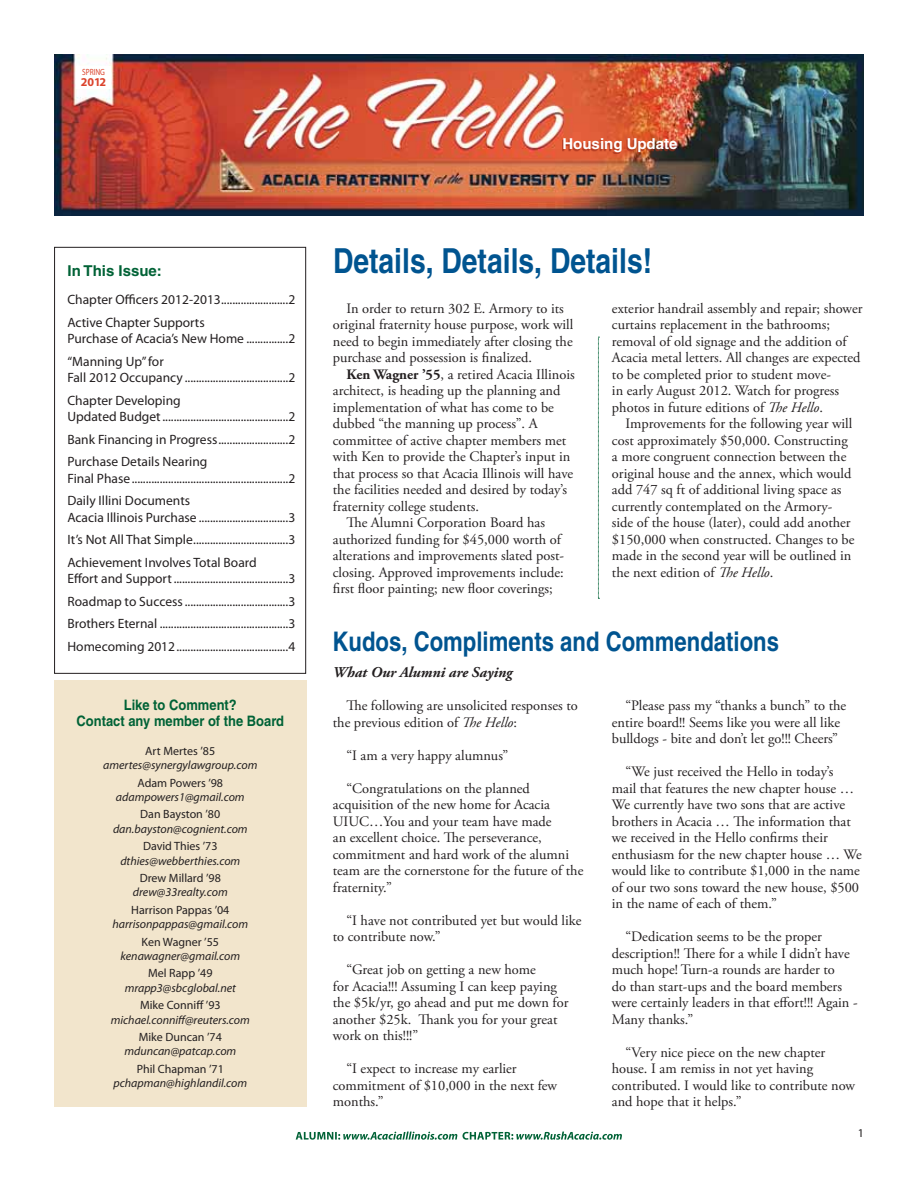
<style>
.page{position:relative;width:918px;height:1188px;background:#fff}
.page>*{position:absolute;margin:0;border:0;box-sizing:border-box;transform-origin:0 0}
.t1{font:700 condensed 34.5px "Helvetica";color:#005490}
.t2{font:700 condensed 27px "Helvetica";color:#005490}
.t3{font:italic 700 15px "Adobe Garamond Pro";color:#231f20}
.t4{font:700 15px "Helvetica";color:#fff}
.t5{font:700 15px "Helvetica";color:#006236}
.t6{font:14.4px/16.5px "Adobe Garamond Pro";color:#231f20}
.t7{font:700 14.4px/16.5px "Helvetica";color:#006236;text-align:center;scale:.9 1}
.t8{font:13.5px/22.5px "Myriad Pro";color:#231f20}
.t9{font:italic 12px "Myriad Pro";color:#231f20}
.t10{font:12px "Myriad Pro";color:#231f20}
.t11{font:700 12px "Myriad Pro";color:#db432c}
.t12{font:9px "Myriad Pro";color:#db432c;scale:.82 1}
.s1{font-weight:700}
.s2{font-style:italic}
</style>
<div class="page">
<img style="left:54px;top:54px;width:810px;height:162px">
<div style="left:77px;top:66px;width:34px;height:22px;background:#fff"></div>
<svg style="left:598px;top:337px;width:1px;height:262px"></svg>
<svg style="left:296px;top:1132px;width:326px;height:8px"></svg>
<div style="left:54px;top:680px;width:252px;height:427px;background:#f2e5cc"></div>
<div style="left:562px;top:140px;width:114px;height:14px;background:#a22f1b;opacity:.75"></div>
<div style="left:54px;top:247px;width:252px;height:427px;border:1px solid #231f20"></div>
<p class="t12" style="left:82px;top:67px;width:29px">SPRING</p>
<p class="t11" style="left:81px;top:74px;width:27px">2012</p>
<p class="t4" style="left:562px;top:134px;width:117px">Housing Update</p>
<p class="t5" style="left:68px;top:261px;width:96px">In This Issue:</p>
<p class="t8" style="left:68px;top:288px;width:230px">Chapter Officers 2012-2013........................2<br>Active Chapter Supports</p>
<p class="t8" style="left:68px;top:327px;width:230px">Purchase of Acacia’s New Home ...............2 “Manning Up” for</p>
<p class="t8" style="left:68px;top:366px;width:230px">Fall 2012 Occupancy .....................................2<br>Chapter Developing</p>
<p class="t8" style="left:68px;top:405px;width:230px;text-align:justify">Updated Budget.............................................2<br>Bank Financing in Progress.........................2<br>Purchase Details Nearing</p>
<p class="t8" style="left:68px;top:467px;width:230px">Final Phase........................................................2<br>Daily Illini Documents</p>
<p class="t8" style="left:68px;top:506px;width:230px;text-align:justify">Acacia Illinois Purchase ................................3<br>It’s Not All That Simple..................................3<br>Achievement Involves Total Board</p>
<p class="t8" style="left:68px;top:567px;width:230px;text-align:justify">Effort and Support.........................................3<br>Roadmap to Success.....................................3<br>Brothers Eternal ..............................................3<br>Homecoming 2012........................................4</p>
<p class="t7" style="left:77px;top:696px;width:232px">Like to Comment?<br>Contact any member of the Board</p>
<p class="t10" style="left:145px;top:743px;width:71px">Art Mertes ’85</p>
<p class="t9" style="left:103px;top:758px;width:156px">amertes@synergylawgroup.com</p>
<p class="t10" style="left:137px;top:775px;width:87px">Adam Powers ’98</p>
<p class="t9" style="left:116px;top:790px;width:130px">adampowers1@gmail.com</p>
<p class="t10" style="left:140px;top:807px;width:81px">Dan Bayston ’80</p>
<p class="t9" style="left:113px;top:821px;width:136px">dan.bayston@cognient.com</p>
<p class="t10" style="left:143px;top:839px;width:76px">David Thies ’73</p>
<p class="t9" style="left:120px;top:853px;width:121px">dthies@webberthies.com</p>
<p class="t10" style="left:140px;top:871px;width:83px">Drew Millard ’98</p>
<p class="t9" style="left:133px;top:885px;width:96px">drew@33realty.com</p>
<p class="t10" style="left:131px;top:902px;width:100px">Harrison Pappas ’04</p>
<p class="t9" style="left:112px;top:917px;width:137px">harrisonpappas@gmail.com</p>
<p class="t10" style="left:142px;top:934px;width:79px">Ken Wagner ’55</p>
<p class="t9" style="left:121px;top:949px;width:121px">kenawagner@gmail.com</p>
<p class="t10" style="left:148px;top:966px;width:66px">Mel Rapp ’49</p>
<p class="t9" style="left:125px;top:980px;width:113px">mrapp3@sbcglobal.net</p>
<p class="t10" style="left:140px;top:998px;width:82px">Mike Conniff ’93</p>
<p class="t9" style="left:111px;top:1012px;width:141px">michael.conniff@reuters.com</p>
<p class="t10" style="left:139px;top:1030px;width:85px">Mike Duncan ’74</p>
<p class="t9" style="left:124px;top:1044px;width:113px">mduncan@patcap.com</p>
<p class="t10" style="left:137px;top:1061px;width:89px">Phil Chapman ’71</p>
<p class="t9" style="left:113px;top:1076px;width:135px">pchapman@highlandil.com</p>
<h1 class="t1" style="left:333px;top:240px;width:321px">Details, Details, Details!</h1>
<p class="t6" style="left:333px;top:300px;width:242px;text-indent:13px">In order to return 302 E. Armory to its original fraternity house purpose, work will need to begin immediately after closing the purchase and possession is finalized.</p>
<p class="t6" style="left:346px;top:366px;width:230px"><span class="s1">Ken Wagner ’55</span>, a retired Acacia Illinois</p>
<p class="t6" style="left:333px;top:383px;width:229px">architect, is heading up the planning and</p>
<p class="t6" style="left:333px;top:399px;width:223px">implementation of what has come to be</p>
<p class="t6" style="left:333px;top:416px;width:206px">dubbed “the manning up process”. A</p>
<p class="t6" style="left:333px;top:432px;width:235px">committee of active chapter members met</p>
<p class="t6" style="left:333px;top:449px;width:239px">with Ken to provide the Chapter’s input in</p>
<p class="t6" style="left:333px;top:465px;width:242px">that process so that Acacia Illinois will have</p>
<p class="t6" style="left:333px;top:482px;width:236px">the facilities needed and desired by today’s</p>
<p class="t6" style="left:333px;top:498px;width:148px">fraternity college students.</p>
<p class="t6" style="left:346px;top:515px;width:200px">The Alumni Corporation Board has</p>
<p class="t6" style="left:333px;top:531px;width:230px">authorized funding for $45,000 worth of</p>
<p class="t6" style="left:333px;top:548px;width:233px">alterations and improvements slated post-</p>
<p class="t6" style="left:333px;top:564px;width:232px">closing. Approved improvements include:</p>
<p class="t6" style="left:333px;top:581px;width:221px">first floor painting; new floor coverings;</p>
<p class="t6" style="left:612px;top:300px;width:252px">exterior handrail assembly and repair; shower curtains replacement in the bathrooms; removal of old signage and the addition of Acacia metal letters. All changes are expected to be completed prior to student move-<br>in early August 2012. Watch for progress photos in future editions of <span class="s2">The Hello</span>.</p>
<p class="t6" style="left:612px;top:416px;width:244px;text-indent:13px">Improvements for the following year will cost approximately $50,000. Constructing a more congruent connection between the original house and the annex, which would add 747 sq ft of additional living space as currently contemplated on the Armory&shy;side of the house (later), could add another $150,000 when constructed. Changes to be made in the second year will be outlined in the next edition of <span class="s2">The Hello</span>.</p>
<h2 class="t2" style="left:333px;top:625px;width:448px">Kudos, Compliments and Commendations</h2>
<p class="t3" style="left:333px;top:663px;width:181px">What Our Alumni are Saying</p>
<p class="t6" style="left:333px;top:698px;width:247px;text-indent:13px">The following are unsolicited responses to the previous edition of <span class="s2">The Hello</span>:</p>
<p class="t6" style="left:346px;top:747px;width:163px">“I am a very happy alumnus”</p>
<p class="t6" style="left:333px;top:780px;width:252px;text-indent:13px">“Congratulations on the planned acquisition of the new home for Acacia UIUC…You and your team have made<br>an excellent choice. The perseverance, commitment and hard work of the alumni team are the cornerstone for the future of the fraternity.”</p>
<p class="t6" style="left:333px;top:912px;width:250px;text-indent:13px">“I have not contributed yet but would like to contribute now.”</p>
<p class="t6" style="left:333px;top:962px;width:237px;text-indent:13px">“Great job on getting a new home<br>for Acacia!!! Assuming I can keep paying the $5k/yr, go ahead and put me down for another $25k. Thank you for your great work on this!!!”</p>
<p class="t6" style="left:333px;top:1061px;width:226px;text-indent:13px">“I expect to increase my earlier commitment of $10,000 in the next few months.”</p>
<p class="t6" style="left:612px;top:698px;width:236px;text-indent:13px">“Please pass my “thanks a bunch” to the entire board!! Seems like you were all like bulldogs - bite and don’t let go!!! Cheers”</p>
<p class="t6" style="left:612px;top:764px;width:252px;text-indent:13px">“We just received the Hello in today’s<br>mail that features the new chapter house … We currently have two sons that are active brothers in Acacia … The information that we received in the Hello confirms their enthusiasm for the new chapter house … We would like to contribute $1,000 in the name of our two sons toward the new house, $500 in the name of each of them.”</p>
<p class="t6" style="left:612px;top:929px;width:247px;text-indent:13px">“Dedication seems to be the proper description!! There for a while I didn’t have much hope! Turn-a rounds are harder to<br>do than start-ups and the board members were certainly leaders in that effort!!! Again - Many thanks.”</p>
<p class="t6" style="left:612px;top:1045px;width:245px;text-indent:13px">“Very nice piece on the new chapter house. I am remiss in not yet having contributed. I would like to contribute now and hope that it helps.”</p>
<p class="t10" style="left:858px;top:1126px;width:8px">1</p>
</div>
